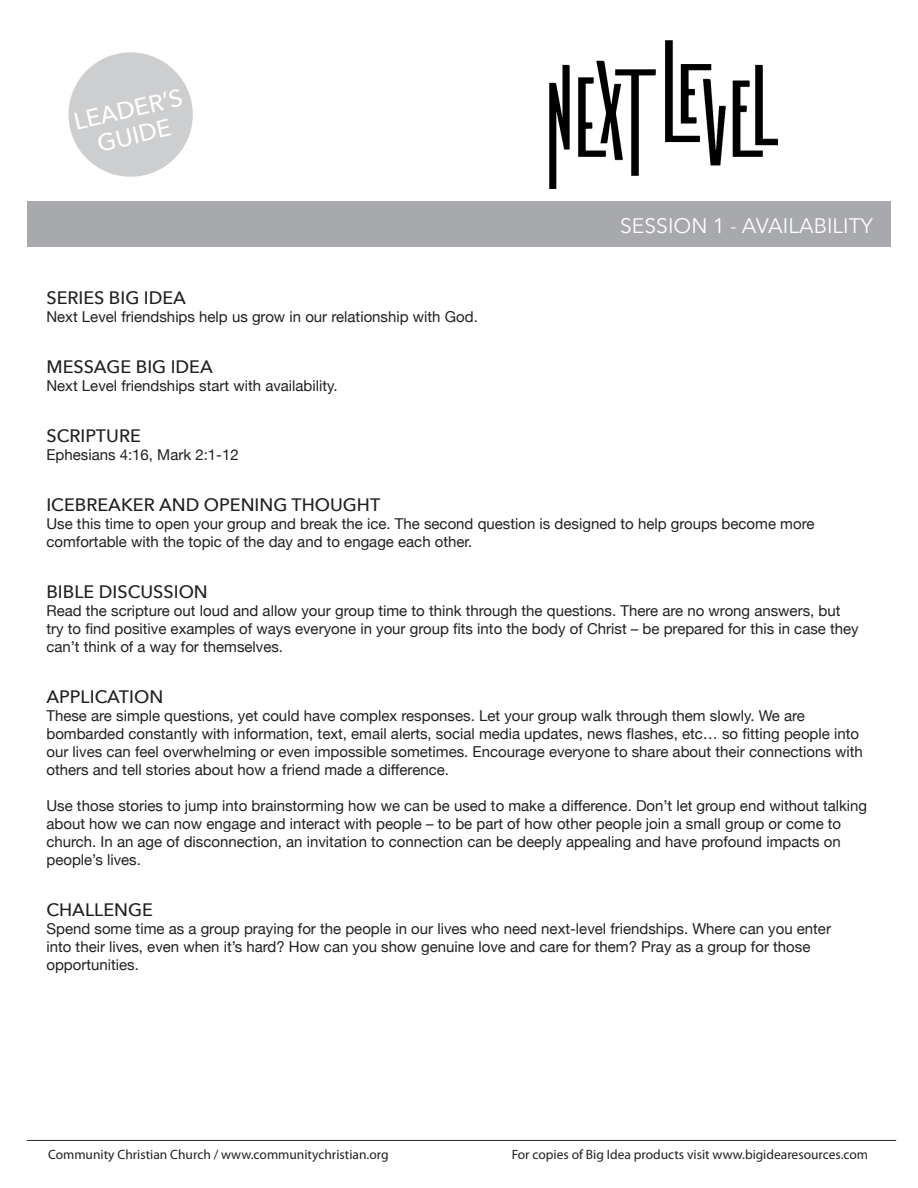
<style>
.page{position:relative;width:918px;height:1188px;background:#fff}
.page>*{position:absolute;margin:0;border:0;box-sizing:border-box;transform-origin:0 0}
.t1{font:500 24px/26.5px "Avenir Next";color:#fff;text-align:center}
.Title_medium{font:21px "Avenir Next";color:#fff}
.Title_medium-2{font:500 18px "Avenir Next";color:#231f20}
.t2{font:15px/18px "Helvetica Neue";color:#231f20}
.t3{font:13.5px "Myriad Pro";color:#231f20}
</style>
<div class="page">
<hr style="left:27px;top:1140px;width:869px;height:1px;background:#231f20">
<img style="left:550px;top:40px;width:227px;height:149px">
<div style="left:27px;top:201px;width:864px;height:46px;background:#a8a9ad"></div>
<div style="left:68px;top:52px;width:125px;height:125px;background:#cdced0;border-radius:50%"></div>
<h1 class="t1" style="left:71px;top:108px;width:112px;rotate:-13deg">LEADER’S<br>GUIDE</h1>
<h2 class="Title_medium" style="left:479px;top:208px;width:395px">DISCUSSION GUIDE / SESSION # - TITLE</h2>
<p class="Title_medium" style="left:620px;top:208px;width:255px">SESSION 1 - AVAILABILITY</p>
<p class="Title_medium-2" style="left:46px;top:283px;width:141px">SERIES BIG IDEA</p>
<p class="t2" style="left:46px;top:309px;width:433px">Next Level friendships help us grow in our relationship with God.</p>
<p class="Title_medium-2" style="left:46px;top:352px;width:168px">MESSAGE BIG IDEA</p>
<p class="t2" style="left:46px;top:378px;width:293px">Next Level friendships start with availability.</p>
<p class="Title_medium-2" style="left:46px;top:421px;width:96px">SCRIPTURE</p>
<p class="t2" style="left:46px;top:447px;width:194px">Ephesians 4:16, Mark 2:1-12</p>
<p class="Title_medium-2" style="left:46px;top:490px;width:335px">ICEBREAKER AND OPENING THOUGHT</p>
<p class="t2" style="left:46px;top:516px;width:770px">Use this time to open your group and break the ice. The second question is designed to help groups become more comfortable with the topic of the day and to engage each other.</p>
<p class="Title_medium-2" style="left:46px;top:577px;width:163px">BIBLE DISCUSSION</p>
<p class="t2" style="left:46px;top:603px;width:814px">Read the scripture out loud and allow your group time to think through the questions. There are no wrong answers, but try to find positive examples of ways everyone in your group fits into the body of Christ – be prepared for this in case they can’t think of a way for themselves.</p>
<p class="Title_medium-2" style="left:46px;top:682px;width:118px">APPLICATION</p>
<p class="t2" style="left:46px;top:708px;width:818px">These are simple questions, yet could have complex responses. Let your group walk through them slowly. We are bombarded constantly with information, text, email alerts, social media updates, news flashes, etc… so fitting people into our lives can feel overwhelming or even impossible sometimes. Encourage everyone to share about their connections with others and tell stories about how a friend made a difference.</p>
<p class="t2" style="left:46px;top:798px;width:822px">Use those stories to jump into brainstorming how we can be used to make a difference. Don’t let group end without talking about how we can now engage and interact with people – to be part of how other people join a small group or come to church. In an age of disconnection, an invitation to connection can be deeply appealing and have profound impacts on people’s lives.</p>
<p class="Title_medium-2" style="left:46px;top:895px;width:108px">CHALLENGE</p>
<p class="t2" style="left:46px;top:921px;width:786px">Spend some time as a group praying for the people in our lives who need next-level friendships. Where can you enter into their lives, even when it’s hard? How can you show genuine love and care for them? Pray as a group for those opportunities.</p>
<p class="t3" style="left:48px;top:1146px;width:342px">Community Christian Church / www.communitychristian.org</p>
<p class="t3" style="left:512px;top:1146px;width:358px">For copies of Big Idea products visit www.bigidearesources.com</p>
</div>
